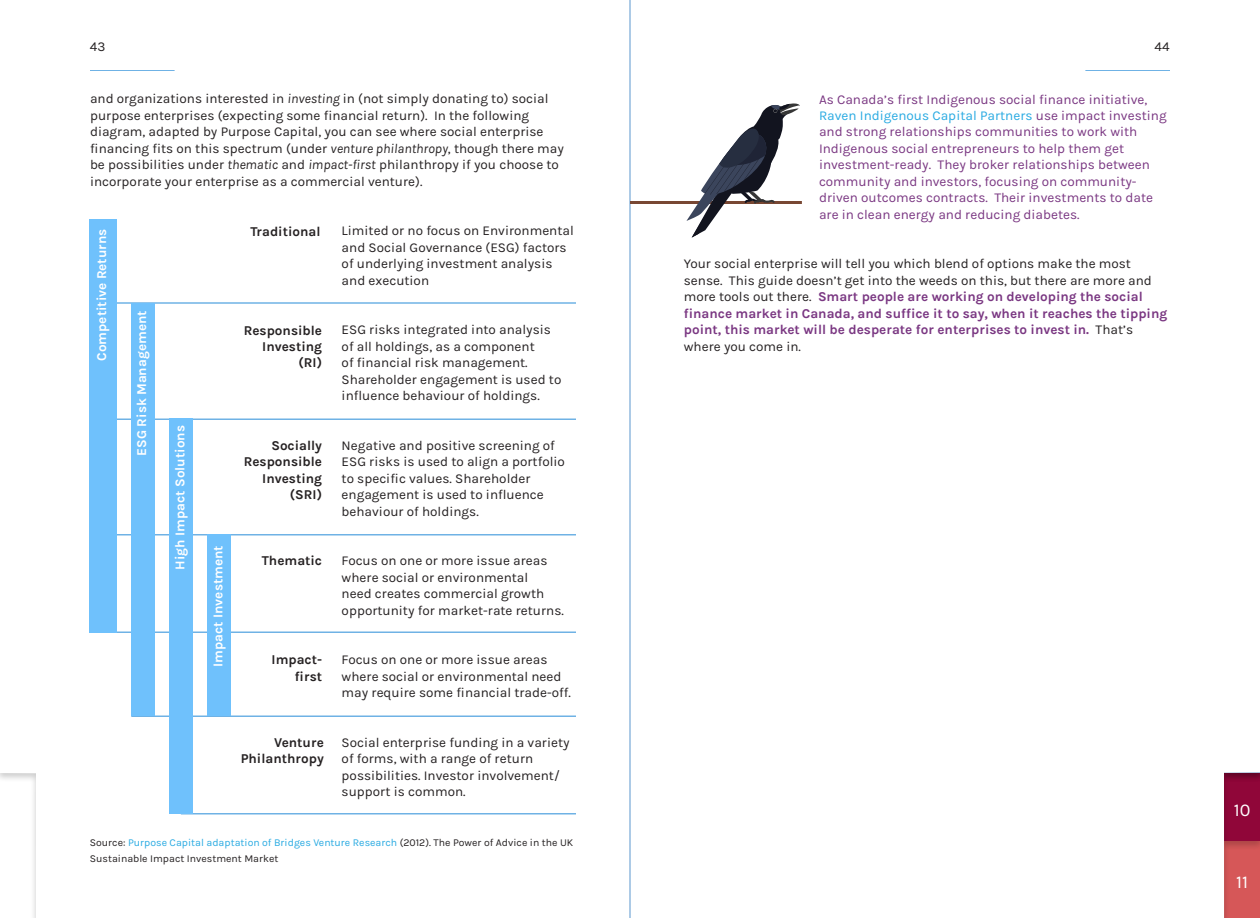
<style>
.page{position:relative;width:1260px;height:918px;background:#fff}
.page>*{position:absolute;margin:0;border:0;box-sizing:border-box;transform-origin:0 0}
.t1{font:18px "Karla";color:#fff}
.t2{font:13.5px/16.5px "Karla";color:#252122}
.t3{font:13.5px/16.5px "Karla";color:#7a3782}
.t4{font:700 13.5px/16.5px "Karla";color:#252122;text-align:right}
.t5{font:700 13.5px "Karla";color:#fff}
.t6{font:10.5px/16.5px "Karla";color:#252122}
.s1{font-style:italic}
.s2{color:#29aae2}
.s3{font-weight:700;color:#7a3782}
</style>
<div class="page">
<svg style="left:0;top:773px;width:36px;height:145px"></svg>
<svg style="left:1224px;top:772px;width:36px;height:146px;background:#b13148"></svg>
<hr style="left:90px;top:70px;width:85px;height:1px;background:#6fb2e5">
<hr style="left:1085px;top:70px;width:85px;height:1px;background:#6fb2e5">
<hr style="left:630px;top:0;width:1px;height:918px;background:#5a96ce">
<hr style="left:630px;top:201px;width:172px;height:3px;background:#784733">
<svg style="left:686px;top:103px;width:114px;height:135px"></svg>
<hr style="left:117px;top:302px;width:459px;height:2px;background:#6fb2e5">
<hr style="left:117px;top:418px;width:459px;height:2px;background:#6fb2e5">
<hr style="left:117px;top:534px;width:459px;height:2px;background:#6fb2e5">
<hr style="left:90px;top:632px;width:486px;height:1px;background:#6fb2e5">
<hr style="left:131px;top:716px;width:445px;height:1px;background:#6fb2e5">
<hr style="left:181px;top:813px;width:395px;height:1px;background:#6fb2e5">
<div style="left:90px;top:219px;width:27px;height:414px;background:#6fc1fc"></div>
<div style="left:131px;top:303px;width:24px;height:413px;background:#6fc1fc"></div>
<div style="left:169px;top:418px;width:24px;height:396px;background:#6fc1fc"></div>
<div style="left:207px;top:534px;width:24px;height:182px;background:#6fc1fc"></div>
<p class="t2" style="left:90px;top:39px;width:17px">43</p>
<p class="t2" style="left:1155px;top:39px;width:17px">44</p>
<p class="t2" style="left:90px;top:91px;width:475px">and organizations interested in <span class="s1">investing</span> in (not simply donating to) social purpose enterprises (expecting some financial return). In the following diagram, adapted by Purpose Capital, you can see where social enterprise financing fits on this spectrum (under <span class="s1">venture philanthropy</span>, though there may be possibilities under <span class="s1">thematic</span> and <span class="s1">impact-first</span> philanthropy if you choose to incorporate your enterprise as a commercial venture).</p>
<p class="t5" style="left:94px;top:361px;width:134px;rotate:-90deg">Competitive Returns</p>
<p class="t5" style="left:134px;top:456px;width:147px;rotate:-90deg">ESG Risk Management</p>
<p class="t5" style="left:172px;top:570px;width:146px;rotate:-90deg">High Impact Solutions</p>
<p class="t4" style="left:250px;top:223px;width:72px">Traditional</p>
<p class="t4" style="left:244px;top:322px;width:80px">Responsible<br>Investing (RI)</p>
<p class="t5" style="left:210px;top:667px;width:123px;rotate:-90deg">Impact Investment</p>
<p class="t4" style="left:244px;top:437px;width:80px">Socially<br>Responsible<br>Investing (SRI)</p>
<p class="t4" style="left:262px;top:553px;width:62px">Thematic</p>
<p class="t4" style="left:272px;top:652px;width:52px">Impact&shy;first</p>
<p class="t4" style="left:241px;top:734px;width:85px">Venture<br>Philanthropy</p>
<p class="t2" style="left:342px;top:223px;width:234px">Limited or no focus on Environmental and Social Governance (ESG) factors of underlying investment analysis and execution</p>
<p class="t2" style="left:342px;top:322px;width:221px">ESG risks integrated into analysis of all holdings, as a component<br>of financial risk management.<br>Shareholder engagement is used to influence behaviour of holdings.</p>
<p class="t2" style="left:342px;top:437px;width:225px">Negative and positive screening of<br>ESG risks is used to align a portfolio to specific values. Shareholder engagement is used to influence behaviour of holdings.</p>
<p class="t2" style="left:342px;top:553px;width:224px">Focus on one or more issue areas where social or environmental<br>need creates commercial growth opportunity for market-rate returns.</p>
<p class="t2" style="left:342px;top:652px;width:231px">Focus on one or more issue areas where social or environmental need may require some financial trade-off.</p>
<p class="t2" style="left:342px;top:734px;width:230px">Social enterprise funding in a variety of forms, with a range of return possibilities. Investor involvement/ support is common.</p>
<p class="t6" style="left:90px;top:834px;width:485px">Source: <span class="s2">Purpose Capital adaptation of Bridges Venture Research</span> (2012). The Power of Advice in the UK<br>Sustainable Impact Investment Market</p>
<p class="t3" style="left:819px;top:91px;width:349px">As Canada’s first Indigenous social finance initiative, <span class="s2">Raven Indigenous Capital Partners</span> use impact investing and strong relationships communities to work with Indigenous social entrepreneurs to help them get investment-ready. They broker relationships between community and investors, focusing on community&shy;driven outcomes contracts. Their investments to date are in clean energy and reducing diabetes.</p>
<p class="t2" style="left:684px;top:256px;width:485px">Your social enterprise will tell you which blend of options make the most sense. This guide doesn’t get into the weeds on this, but there are more and more tools out there. <span class="s3">Smart people are working on developing the social finance market in Canada, and suffice it to say, when it reaches the tipping point, this market will be desperate for enterprises to invest in.</span> That’s where you come in.</p>
<h1 class="t1" style="left:1234px;top:800px;width:18px">10</h1>
<h1 class="t1" style="left:1236px;top:872px;width:13px">11</h1>
</div>
